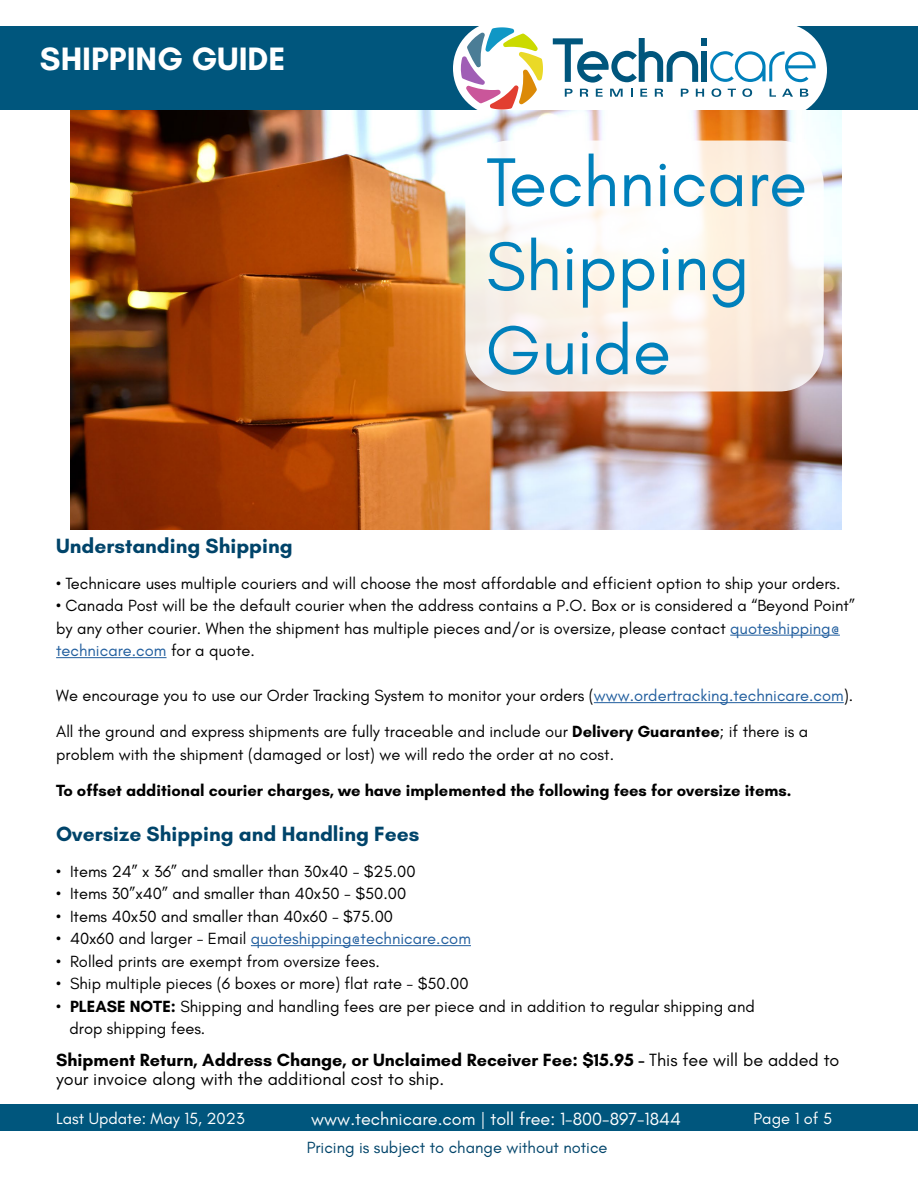
<style>
.page{position:relative;width:918px;height:1188px;background:#fff}
.page>*{position:absolute;margin:0;border:0;box-sizing:border-box;transform-origin:0 0}
.t1{font:70.05px/84px "Glacial Indifference";color:#0080bb}
.t2{font:700 33px "Glacial Indifference";color:#fff}
.t3{font:700 21px "Glacial Indifference";color:#00446a}
.t4{font:18px/19.5px "Glacial Indifference";color:#000}
.t5{font:18px "Glacial Indifference";color:#fff}
.t6{font:16.5px/22.5px "Glacial Indifference";color:#000}
.t7{font:700 16.5px "Glacial Indifference";color:#000}
.t8{font:16.5px "Glacial Indifference";color:#215e9e}
.t9{font:16.5px "Glacial Indifference";color:#00446a}
.t10{font:16.5px "Glacial Indifference";color:#fff}
.s1{color:#215e9e}
.s2{font-weight:700}
.s3{color:#000}
</style>
<div class="page">
<div style="left:0;top:27px;width:506px;height:83px;background:#00567d"></div>
<div style="left:790px;top:27px;width:128px;height:83px;background:#00567d"></div>
<div style="left:453px;top:21px;width:95px;height:95px;background:#fff;border-radius:50%"></div>
<div style="left:732px;top:23px;width:95px;height:95px;background:#fff;border-radius:50%"></div>
<svg style="left:460px;top:27px;width:83px;height:83px"></svg>
<div style="left:701px;top:52px;width:6px;height:30px;background:#00567d"></div>
<svg style="left:553px;top:38px;width:145px;height:45px"></svg>
<div style="left:701px;top:38px;width:6px;height:8px;background:#00567d"></div>
<svg style="left:710px;top:51px;width:106px;height:31px"></svg>
<svg style="left:565px;top:89px;width:8px;height:8px"></svg>
<svg style="left:580px;top:89px;width:8px;height:8px"></svg>
<svg style="left:596px;top:89px;width:7px;height:8px"></svg>
<svg style="left:610px;top:89px;width:13px;height:8px"></svg>
<svg style="left:640px;top:89px;width:7px;height:8px"></svg>
<svg style="left:655px;top:89px;width:8px;height:8px"></svg>
<svg style="left:681px;top:89px;width:8px;height:8px"></svg>
<svg style="left:696px;top:89px;width:8px;height:8px"></svg>
<svg style="left:712px;top:88px;width:9px;height:9px"></svg>
<svg style="left:728px;top:89px;width:8px;height:8px"></svg>
<svg style="left:742px;top:88px;width:10px;height:9px"></svg>
<svg style="left:770px;top:89px;width:6px;height:8px"></svg>
<svg style="left:782px;top:89px;width:11px;height:8px"></svg>
<svg style="left:800px;top:89px;width:8px;height:8px"></svg>
<div style="left:0;top:1105px;width:918px;height:26px;background:#00567d"></div>
<hr style="left:730px;top:635px;width:110px;height:1px;background:#215e9e">
<hr style="left:56px;top:657px;width:111px;height:1px;background:#215e9e">
<hr style="left:594px;top:702px;width:250px;height:1px;background:#215e9e">
<hr style="left:251px;top:945px;width:220px;height:1px;background:#215e9e">
<img style="left:71px;top:110px;width:771px;height:419px">
<svg style="left:465px;top:141px;width:359px;height:250px"></svg>
<h2 class="t2" style="left:40px;top:39px;width:247px">SHIPPING GUIDE</h2>
<h1 class="t1" style="left:486px;top:142px;width:323px">Technicare<br>Shipping<br>Guide</h1>
<p class="t3" style="left:56px;top:532px;width:238px">Understanding Shipping</p>
<p class="t6" style="left:56px;top:572px;width:786px">• Technicare uses multiple couriers and will choose the most affordable and efficient option to ship your orders.</p>
<p class="t6" style="left:56px;top:594px;width:800px">• Canada Post will be the default courier when the address contains a P.O. Box or is considered a “Beyond Point” by any other courier. When the shipment has multiple pieces and/or is oversize, please contact <span class="s1">quoteshipping@ technicare.com</span> for a quote.</p>
<p class="t6" style="left:56px;top:678px;width:799px;line-height:36px">We encourage you to use our Order Tracking System to monitor your orders (<span class="s1">www.ordertracking.technicare.com</span>).<br>All the ground and express shipments are fully traceable and include our <span class="s2">Delivery Guarantee</span>; if there is a</p>
<p class="t6" style="left:56px;top:743px;width:559px">problem with the shipment (damaged or lost) we will redo the order at no cost.</p>
<p class="t7" style="left:56px;top:780px;width:737px">To offset additional courier charges, we have implemented the following fees for oversize items.</p>
<p class="t3" style="left:56px;top:820px;width:365px">Oversize Shipping and Handling Fees</p>
<p class="t6" style="left:56px;top:860px;width:361px">• Items 24” x 36” and smaller than 30x40 - $25.00</p>
<p class="t6" style="left:56px;top:882px;width:352px">• Items 30”x40” and smaller than 40x50 - $50.00</p>
<p class="t6" style="left:56px;top:905px;width:338px">• Items 40x50 and smaller than 40x60 - $75.00</p>
<p class="t8" style="left:56px;top:929px;width:416px"><span class="s3">• 40x60 and larger - Email</span> quoteshipping@technicare.com</p>
<p class="t6" style="left:56px;top:950px;width:325px">• Rolled prints are exempt from oversize fees.</p>
<p class="t6" style="left:56px;top:972px;width:414px">• Ship multiple pieces (6 boxes or more) flat rate - $50.00</p>
<p class="t6" style="left:70px;top:995px;width:687px;text-indent:-13px">• <span class="s2">PLEASE NOTE:</span> Shipping and handling fees are per piece and in addition to regular shipping and drop shipping fees.</p>
<p class="t4" style="left:56px;top:1050px;width:785px"><span class="s2">Shipment Return, Address Change, or Unclaimed Receiver Fee: $15.95 -</span> This fee will be added to your invoice along with the additional cost to ship.</p>
<p class="t10" style="left:56px;top:1109px;width:190px">Last Update: May 15, 2023</p>
<p class="t5" style="left:311px;top:1109px;width:371px">www.technicare.com | toll free: 1-800-897-1844</p>
<p class="t10" style="left:754px;top:1109px;width:80px">Page 1 of 5</p>
<p class="t9" style="left:307px;top:1138px;width:302px">Pricing is subject to change without notice</p>
</div>
